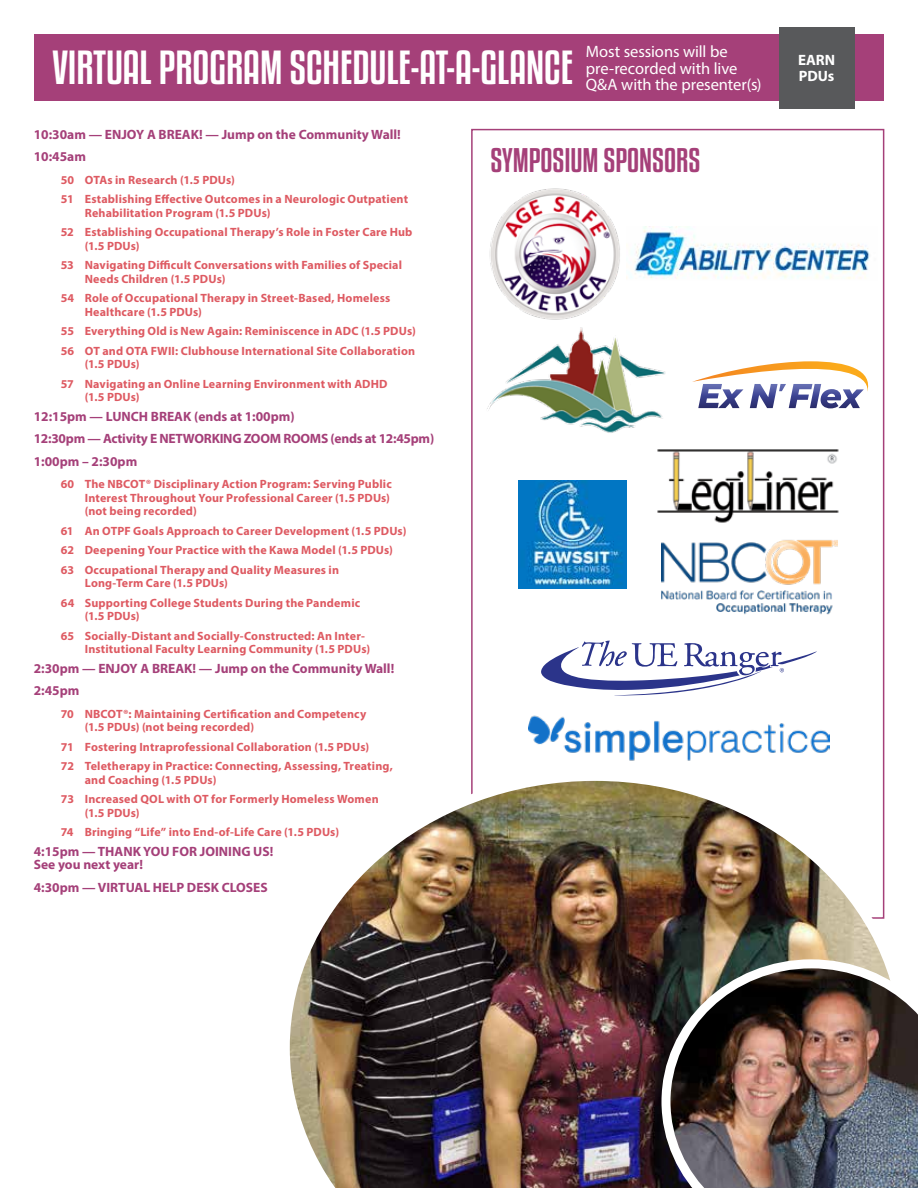
<style>
.page{position:relative;width:918px;height:1188px;background:#fff}
.page>*{position:absolute;margin:0;border:0;box-sizing:border-box;transform-origin:0 0}
.t1{font:42px "Kenyan Coffee Rg";color:#fff}
.t2{font:30px "Kenyan Coffee Rg";color:#a54079}
.t3{font:16.5px/16.5px "Myriad Pro";letter-spacing:-.005em;color:#fff}
.t4{font:700 15px/16.5px "Myriad Pro";color:#fff}
.t5{font:700 13.5px/22.5px "Myriad Pro";color:#a54079}
.t6{font:700 13.5px/22.5px "Myriad Pro";letter-spacing:-.02em;color:#a54079}
.t7{font:700 12px/19.5px "Myriad Pro";letter-spacing:.015em;color:#de5a62}
</style>
<div class="page">
<div style="left:34px;top:34px;width:850px;height:67px;background:#a54079"></div>
<div style="left:779px;top:27px;width:75px;height:81px;background:#58595b"></div>
<img style="left:289px;top:772px;width:596px;height:416px">
<img style="left:662px;top:959px;width:256px;height:229px">
<img style="left:634px;top:227px;width:236px;height:52px">
<img style="left:489px;top:188px;width:143px;height:132px">
<svg style="left:692px;top:361px;width:177px;height:47px"></svg>
<img style="left:487px;top:327px;width:179px;height:106px">
<img style="left:518px;top:481px;width:108px;height:108px">
<img style="left:529px;top:715px;width:300px;height:46px">
<svg style="left:541px;top:641px;width:276px;height:55px"></svg>
<img style="left:661px;top:540px;width:177px;height:75px">
<img style="left:657px;top:449px;width:182px;height:74px">
<h3 class="t3" style="left:586px;top:43px;width:177px">Most sessions will be pre-recorded with live<br>Q&amp;A with the presenter(s)</h3>
<h1 class="t1" style="left:52px;top:39px;width:522px">VIRTUAL PROGRAM SCHEDULE-AT-A-GLANCE</h1>
<p class="t4" style="left:798px;top:51px;width:39px">EARN<br>PDUs</p>
<p class="t5" style="left:34px;top:123px;width:369px">10:30am — ENJOY A BREAK! — Jump on the Community Wall!<br>10:45am</p>
<p class="t7" style="left:61px;top:170px;width:349px">50 OTAs in Research (1.5 PDUs)<br>51 Establishing Effective Outcomes in a Neurologic Outpatient</p>
<p class="t7" style="left:61px;top:203px;width:353px;text-indent:24px">Rehabilitation Program (1.5 PDUs)<br>52 Establishing Occupational Therapy’s Role in Foster Care Hub</p>
<p class="t7" style="left:61px;top:236px;width:343px;text-indent:24px">(1.5 PDUs)<br>53 Navigating Difficult Conversations with Families of Special</p>
<p class="t7" style="left:61px;top:269px;width:331px;text-indent:24px">Needs Children (1.5 PDUs)<br>54 Role of Occupational Therapy in Street-Based, Homeless</p>
<p class="t7" style="left:61px;top:302px;width:357px;text-indent:24px">Healthcare (1.5 PDUs)<br>55 Everything Old is New Again: Reminiscence in ADC (1.5 PDUs)<br>56 OT and OTA FWII: Clubhouse International Site Collaboration</p>
<p class="t7" style="left:61px;top:354px;width:328px;text-indent:24px">(1.5 PDUs)<br>57 Navigating an Online Learning Environment with ADHD</p>
<p class="t7" style="left:85px;top:387px;width:56px">(1.5 PDUs)</p>
<p class="t6" style="left:34px;top:405px;width:402px">12:15pm — LUNCH BREAK (ends at 1:00pm)<br>12:30pm — Activity E NETWORKING ZOOM ROOMS (ends at 12:45pm)<br>1:00pm – 2:30pm</p>
<p class="t7" style="left:85px;top:477px;width:309px;line-height:13.5px;text-indent:-24px">60 The NBCOT® Disciplinary Action Program: Serving Public<br>Interest Throughout Your Professional Career (1.5 PDUs) (not being recorded)</p>
<p class="t7" style="left:61px;top:521px;width:347px">61 An OTPF Goals Approach to Career Development (1.5 PDUs)<br>62 Deepening Your Practice with the Kawa Model (1.5 PDUs)<br>63 Occupational Therapy and Quality Measures in</p>
<p class="t7" style="left:61px;top:573px;width:301px;text-indent:24px">Long-Term Care (1.5 PDUs)<br>64 Supporting College Students During the Pandemic</p>
<p class="t7" style="left:61px;top:606px;width:306px;text-indent:24px">(1.5 PDUs)<br>65 Socially-Distant and Socially-Constructed: An Inter-</p>
<p class="t7" style="left:85px;top:639px;width:287px">Institutional Faculty Learning Community (1.5 PDUs)</p>
<p class="t5" style="left:34px;top:657px;width:362px">2:30pm — ENJOY A BREAK! — Jump on the Community Wall!<br>2:45pm</p>
<p class="t7" style="left:85px;top:707px;width:283px;line-height:13.5px;text-indent:-24px">70 NBCOT®: Maintaining Certification and Competency (1.5 PDUs) (not being recorded)</p>
<p class="t7" style="left:61px;top:737px;width:334px">71 Fostering Intraprofessional Collaboration (1.5 PDUs)<br>72 Teletherapy in Practice: Connecting, Assessing, Treating,</p>
<p class="t7" style="left:61px;top:770px;width:319px;text-indent:24px">and Coaching (1.5 PDUs)<br>73 Increased QOL with OT for Formerly Homeless Women</p>
<p class="t7" style="left:61px;top:803px;width:280px;text-indent:24px">(1.5 PDUs)<br>74 Bringing “Life” into End-of-Life Care (1.5 PDUs)</p>
<p class="t5" style="left:34px;top:844px;width:241px;line-height:13.5px">4:15pm — THANK YOU FOR JOINING US!<br>See you next year!</p>
<p class="t5" style="left:34px;top:876px;width:236px">4:30pm — VIRTUAL HELP DESK CLOSES</p>
<h2 class="t2" style="left:491px;top:140px;width:211px">SYMPOSIUM SPONSORS</h2>
</div>
